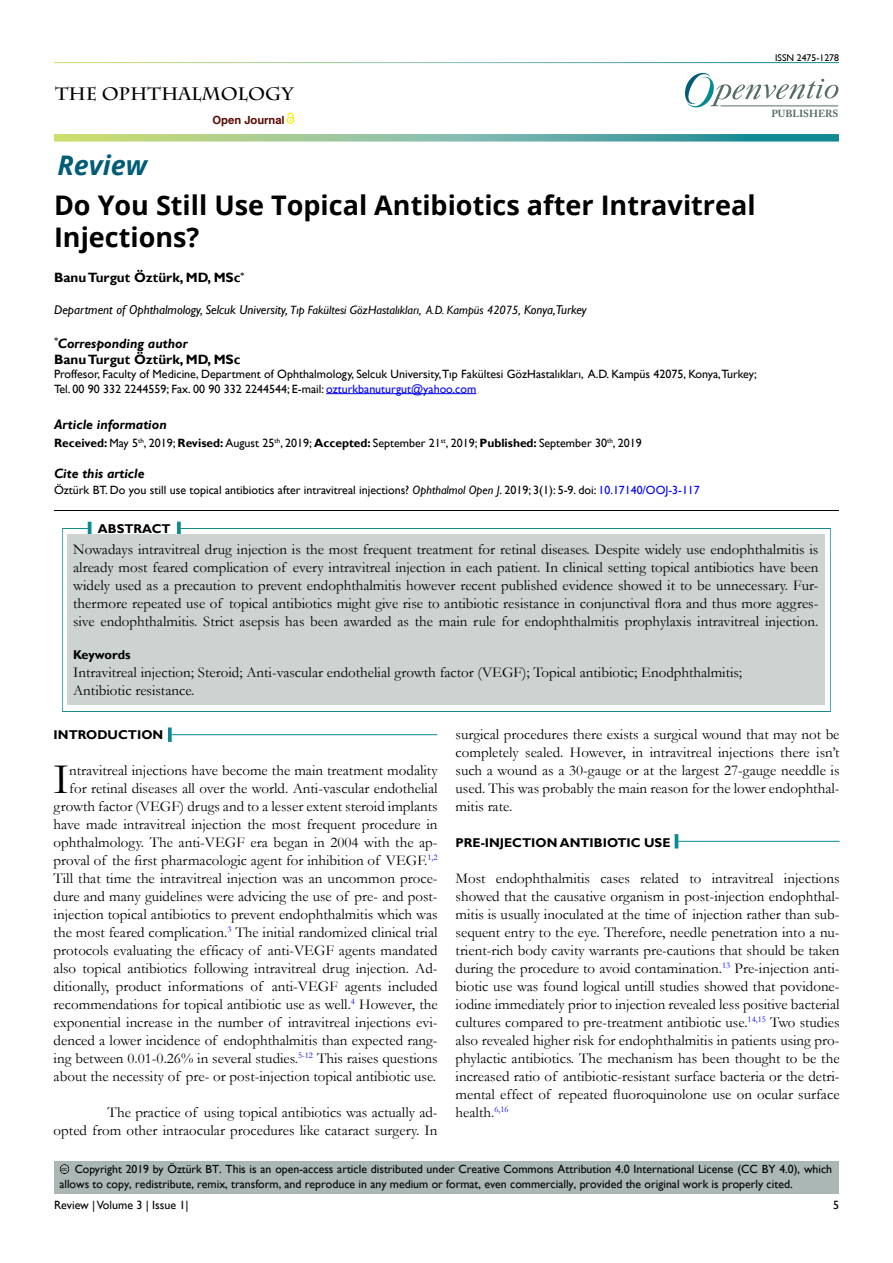
<style>
.page{position:relative;width:893px;height:1263px;background:#fff}
.page>*{position:absolute;margin:0;border:0;box-sizing:border-box;transform-origin:0 0}
.t1{font:43.8px "Garamond";color:#000}
.t2{font:700 27px/32.4px "Open Sans";color:#000101}
.t3{font:italic 700 27px "Open Sans";color:#015d76}
.t4{font:700 18px "Charlemagne Std";color:#000}
.t5{font:15px/18px "Garamond";color:#000;text-align:justify}
.t6{font:700 13.5px/16.2px "Gill Sans";color:#000101}
.t7{font:italic 700 13.5px "Gill Sans";color:#000101}
.t8{font:italic 700 13.5px "Gill Sans";color:#000}
.t9{font:italic 12.75px "Gill Sans";color:#000101}
.t10{font:700 12.75px "Gill Sans";color:#000}
.t11{font:12px/14.9px "Gill Sans";color:#000101}
.t12{font:12px "Gill Sans";color:#000}
.t13{font:11.85px/14.4px "Gill Sans";color:#000}
.t14{font:700 11.25px "Helvetica LT Std";color:#580b05}
.t15{font:700 10.2px "Adobe Caslon Pro";color:#566d65}
.t16{font:9.75px "Gill Sans";color:#0a0000}
.t17{font:5.7px "Arial";color:#000}
.s1{font-size:12px}
.s2{font-style:italic}
.s3{color:#0000fa}
.s4{font-weight:700}
.s5{font-size:11.85px;color:#0000fa}
.s6{font-size:11.7px}
</style>
<div class="page">
<svg style="left:685px;top:73px;width:153px;height:35px"></svg>
<hr style="left:720px;top:106px;width:118px;height:1px;background:#566d65">
<svg style="left:54px;top:134px;width:785px;height:8px;background:#81ba9d"></svg>
<hr style="left:326px;top:393px;width:150px;height:1px;background:#0000fa">
<div style="left:54px;top:1161px;width:785px;height:33px;background:#aab7b5"></div>
<div style="left:47px;top:1152px;width:37px;height:23px;background:#f6f1f3;opacity:.75"></div>
<div style="left:42px;top:500px;width:810px;height:12px;background:#f6f1f3;opacity:.75"></div>
<div style="left:50px;top:519px;width:794px;height:193px;background:#f6f1f3;opacity:.75"></div>
<svg style="left:88px;top:522px;width:3px;height:12px"></svg>
<svg style="left:177px;top:522px;width:4px;height:12px"></svg>
<hr style="left:171px;top:734px;width:266px;height:1px;background:#0a8b93">
<svg style="left:168px;top:727px;width:4px;height:15px"></svg>
<hr style="left:678px;top:841px;width:162px;height:1px;background:#0a8b93">
<hr style="left:675px;top:834px;width:3px;height:14px;background:#0a8b93">
<svg style="left:287px;top:112px;width:7px;height:11px"></svg>
<p class="t4" style="left:55px;top:84px;width:240px">THE OPHTHALMOLOGY</p>
<p class="t14" style="left:213px;top:113px;width:74px">Open Journal</p>
<h2 class="t3" style="left:57px;top:146px;width:91px">Review</h2>
<h2 class="t2" style="left:54px;top:188px;width:703px">Do You Still Use Topical Antibiotics after Intravitreal<br>Injections?</h2>
<p class="t6" style="left:54px;top:270px;width:192px">Banu Turgut Öztürk, MD, MSc<sup>*</sup></p>
<p class="t9" style="left:54px;top:302px;width:534px">Department of Ophthalmology, Selcuk University, <span class="s1">Tıp Fakültesi GözHastalıkları, A.D. Kampüs 42075,</span> Konya,Turkey</p>
<p class="t6" style="left:54px;top:336px;width:188px"><sup>*</sup><span class="s2">Corresponding author<br></span>Banu Turgut Öztürk, MD, MSc</p>
<p class="t11" style="left:54px;top:367px;width:704px">Proffesor, Faculty of Medicine, Department of Ophthalmology, Selcuk University,Tıp Fakültesi GözHastalıkları, A.D. Kampüs 42075, Konya,Turkey;<br>Tel. 00 90 332 2244559; Fax. 00 90 332 2244544; E-mail: <span class="s3">ozturkbanuturgut@yahoo.com</span></p>
<p class="t7" style="left:54px;top:416px;width:114px">Article information</p>
<p class="t11" style="left:54px;top:435px;width:589px"><span class="s4">Received:</span> May 5<sup>th</sup>, 2019; <span class="s4">Revised:</span> August 25<sup>th</sup>, 2019; <span class="s4">Accepted:</span> September 21<sup>st</sup>, 2019; <span class="s4">Published:</span> September 30<sup>th</sup>, 2019</p>
<p class="t8" style="left:54px;top:466px;width:92px">Cite this article</p>
<p class="t11" style="left:54px;top:483px;width:647px">Öztürk BT. Do you still use topical antibiotics after intravitreal injections? <span class="s2">Ophthalmol Open J</span>. 2019; 3(1): 5-9. doi: <span class="s5">10.17140/OOJ-3-117</span></p>
<p class="t16" style="left:775px;top:52px;width:65px">ISSN 2475-1278</p>
<p class="t15" style="left:771px;top:108px;width:69px">PUBLISHERS</p>
<p class="t10" style="left:98px;top:521px;width:74px">ABSTRACT</p>
<p class="t5" style="left:73px;top:540px;width:747px">Nowadays intravitreal drug injection is the most frequent treatment for retinal diseases. Despite widely use endophthalmitis is already most feared complication of every intravitreal injection in each patient. In clinical setting topical antibiotics have been widely used as a precaution to prevent endophthalmitis however recent published evidence showed it to be unnecessary. Fur&shy;thermore repeated use of topical antibiotics might give rise to antibiotic resistance in conjunctival flora and thus more aggres&shy;sive endophthalmitis. Strict asepsis has been awarded as the main rule for endophthalmitis prophylaxis intravitreal injection.</p>
<p class="t10" style="left:73px;top:647px;width:59px">Keywords</p>
<p class="t5" style="left:73px;top:663px;width:671px">Intravitreal injection; Steroid; Anti-vascular endothelial growth factor (VEGF); Topical antibiotic; Enodphthalmitis;<br>Antibiotic resistance.</p>
<p class="t10" style="left:54px;top:727px;width:111px">INTRODUCTION</p>
<h1 class="t1" style="left:54px;top:750px;width:17px">I</h1>
<p class="t5" style="left:456px;top:725px;width:385px">surgical procedures there exists a surgical wound that may not be completely sealed. However, in intravitreal injections there isn’t such a wound as a 30-gauge or at the largest 27-gauge needdle is used. This was probably the main reason for the lower endophthal&shy;mitis rate.</p>
<p class="t10" style="left:456px;top:835px;width:216px">PRE-INJECTION ANTIBIOTIC USE</p>
<p class="t5" style="left:456px;top:869px;width:385px">Most endophthalmitis cases related to intravitreal injections showed that the causative organism in post-injection endophthal&shy;mitis is usually inoculated at the time of injection rather than sub&shy;sequent entry to the eye. Therefore, needle penetration into a nu&shy;trient-rich body cavity warrants pre-cautions that should be taken during the procedure to avoid contamination.<sup>13</sup> Pre-injection anti&shy;biotic use was found logical untill studies showed that povidone&shy;iodine immediately prior to injection revealed less positive bacterial cultures compared to pre-treatment antibiotic use.<sup>14,15</sup> Two studies also revealed higher risk for endophthalmitis in patients using pro&shy;phylactic antibiotics. The mechanism has been thought to be the increased ratio of antibiotic-resistant surface bacteria or the detri&shy;mental effect of repeated fluoroquinolone use on ocular surface health.<sup>6,16</sup></p>
<p class="t5" style="left:54px;top:761px;width:385px;text-align:right">ntravitreal injections have become the main treatment modality for retinal diseases all over the world. Anti-vascular endothelial growth factor (VEGF) drugs and to a lesser extent steroid implants have made intravitreal injection the most frequent procedure in ophthalmology. The anti-VEGF era began in 2004 with the ap&shy;proval of the first pharmacologic agent for inhibition of VEGF.<sup>1,2<br></sup>Till that time the intravitreal injection was an uncommon proce&shy;dure and many guidelines were advicing the use of pre- and post&shy;injection topical antibiotics to prevent endophthalmitis which was the most feared complication.<sup>3</sup> The initial randomized clinical trial protocols evaluating the efficacy of anti-VEGF agents mandated also topical antibiotics following intravitreal drug injection. Ad&shy;ditionally, product informations of anti-VEGF agents included recommendations for topical antibiotic use as well.<sup>4</sup> However, the exponential increase in the number of intravitreal injections evi&shy;denced a lower incidence of endophthalmitis than expected rang&shy;ing between 0.01-0.26% in several studies.<sup>5-12</sup> This raises questions about the necessity of pre- or post-injection topical antibiotic use.</p>
<p class="t5" style="left:54px;top:1103px;width:385px;text-align:right">The practice of using topical antibiotics was actually ad-<br>opted from other intraocular procedures like cataract surgery. In</p>
<p class="t13" style="left:59px;top:1162px;width:774px;text-indent:15px"><span class="s6">Copyright 2019 by Öztürk BT</span>. This is an open-access article distributed under Creative Commons Attribution 4.0 International License (CC BY 4.0), which allows to copy, redistribute, remix, transform, and reproduce in any medium or format, even commercially, provided the original work is properly cited.</p>
<p class="t17" style="left:61px;top:1165px;width:7px">cc</p>
<p class="t12" style="left:54px;top:1198px;width:136px">Review | Volume 3 | Issue 1|</p>
<p class="t12" style="left:833px;top:1198px;width:7px">5</p>
</div>
